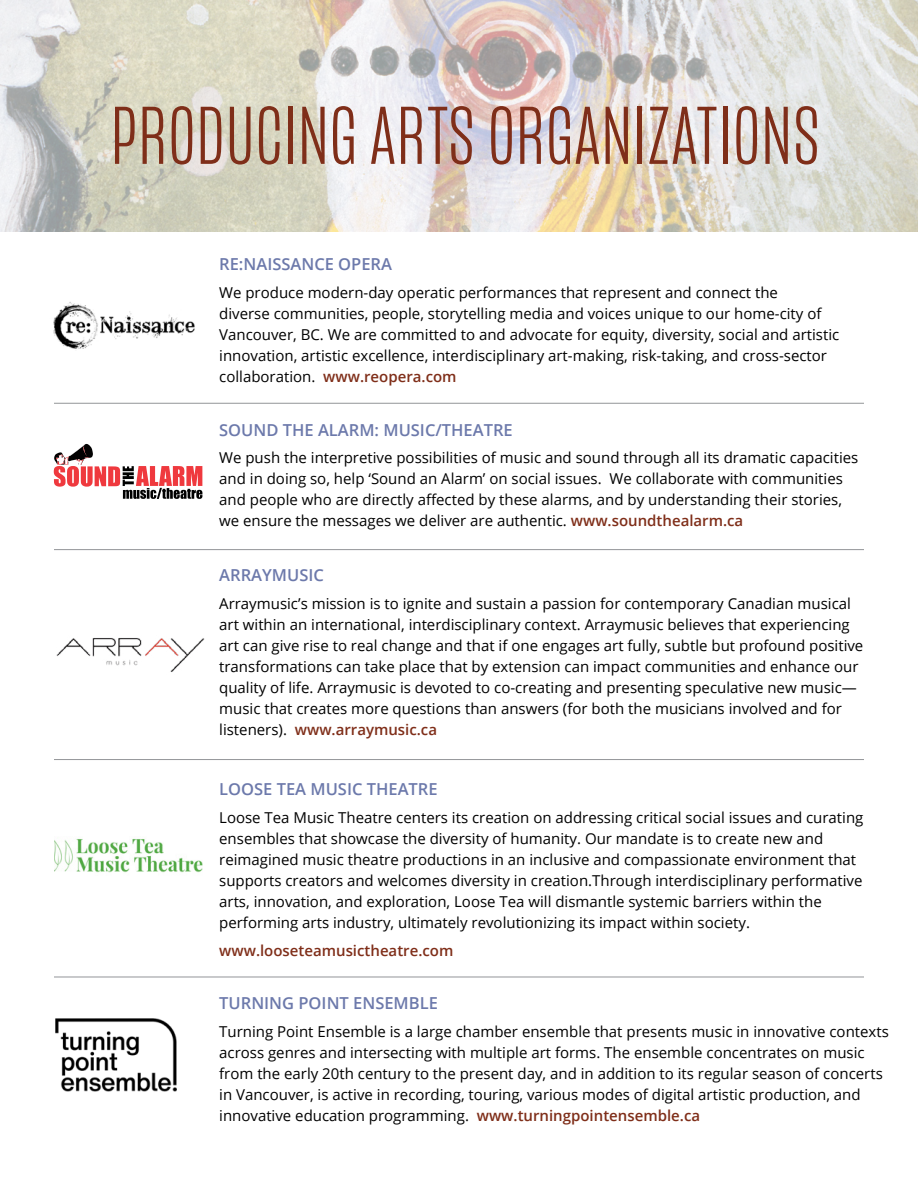
<style>
.page{position:relative;width:918px;height:1188px;background:#fff}
.page>*{position:absolute;margin:0;border:0;box-sizing:border-box;transform-origin:0 0}
.t1{font:300 84px "Mongoose";letter-spacing:.02em;color:#7f2e19}
.t2{font:600 16.5px "Open Sans";color:#6c79ab}
.t3{font:15px/21px "Open Sans";color:#000}
.t4{font:600 15px "Open Sans";color:#7f2e19}
.s1{font-weight:600;color:#7f2e19}
</style>
<div class="page">
<img style="left:0;top:0;width:918px;height:231px">
<img style="left:53px;top:302px;width:142px;height:47px">
<img style="left:55px;top:838px;width:148px;height:35px">
<svg style="left:54px;top:444px;width:148px;height:55px"></svg>
<img style="left:56px;top:638px;width:149px;height:34px">
<hr style="left:54px;top:403px;width:810px;height:1px;background:#939598">
<hr style="left:54px;top:549px;width:810px;height:1px;background:#939598">
<hr style="left:54px;top:759px;width:810px;height:1px;background:#939598">
<hr style="left:54px;top:977px;width:810px;height:1px;background:#939598">
<img style="left:55px;top:1019px;width:121px;height:73px">
<h1 class="t1" style="left:111px;top:87px;width:710px">PRODUCING ARTS ORGANIZATIONS</h1>
<p class="t2" style="left:219px;top:253px;width:174px">RE:NAISSANCE OPERA</p>
<p class="t3" style="left:219px;top:281px;width:622px">We produce modern-day operatic performances that represent and connect the<br>diverse communities, people, storytelling media and voices unique to our home-city of Vancouver, BC. We are committed to and advocate for equity, diversity, social and artistic innovation, artistic excellence, interdisciplinary art-making, risk-taking, and cross-sector collaboration. <span class="s1">www.reopera.com</span></p>
<p class="t2" style="left:219px;top:418px;width:295px">SOUND THE ALARM: MUSIC/THEATRE</p>
<p class="t3" style="left:219px;top:447px;width:641px">We push the interpretive possibilities of music and sound through all its dramatic capacities and in doing so, help ‘Sound an Alarm’ on social issues. We collaborate with communities and people who are directly affected by these alarms, and by understanding their stories, we ensure the messages we deliver are authentic. <span class="s1">www.soundthealarm.ca</span></p>
<p class="t2" style="left:219px;top:564px;width:106px">ARRAYMUSIC</p>
<p class="t3" style="left:219px;top:593px;width:646px">Arraymusic’s mission is to ignite and sustain a passion for contemporary Canadian musical art within an international, interdisciplinary context. Arraymusic believes that experiencing art can give rise to real change and that if one engages art fully, subtle but profound positive transformations can take place that by extension can impact communities and enhance our quality of life. Arraymusic is devoted to co-creating and presenting speculative new music— music that creates more questions than answers (for both the musicians involved and for listeners). <span class="s1">www.arraymusic.ca</span></p>
<p class="t2" style="left:219px;top:778px;width:220px">LOOSE TEA MUSIC THEATRE</p>
<p class="t3" style="left:219px;top:807px;width:646px">Loose Tea Music Theatre centers its creation on addressing critical social issues and curating ensembles that showcase the diversity of humanity. Our mandate is to create new and reimagined music theatre productions in an inclusive and compassionate environment that supports creators and welcomes diversity in creation.Through interdisciplinary performative arts, innovation, and exploration, Loose Tea will dismantle systemic barriers within the performing arts industry, ultimately revolutionizing its impact within society.</p>
<p class="t4" style="left:219px;top:940px;width:236px">www.looseteamusictheatre.com</p>
<p class="t2" style="left:219px;top:992px;width:220px">TURNING POINT ENSEMBLE</p>
<p class="t3" style="left:219px;top:1020px;width:671px">Turning Point Ensemble is a large chamber ensemble that presents music in innovative contexts across genres and intersecting with multiple art forms. The ensemble concentrates on music from the early 20th century to the present day, and in addition to its regular season of concerts in Vancouver, is active in recording, touring, various modes of digital artistic production, and innovative education programming. <span class="s1">www.turningpointensemble.ca</span></p>
</div>
